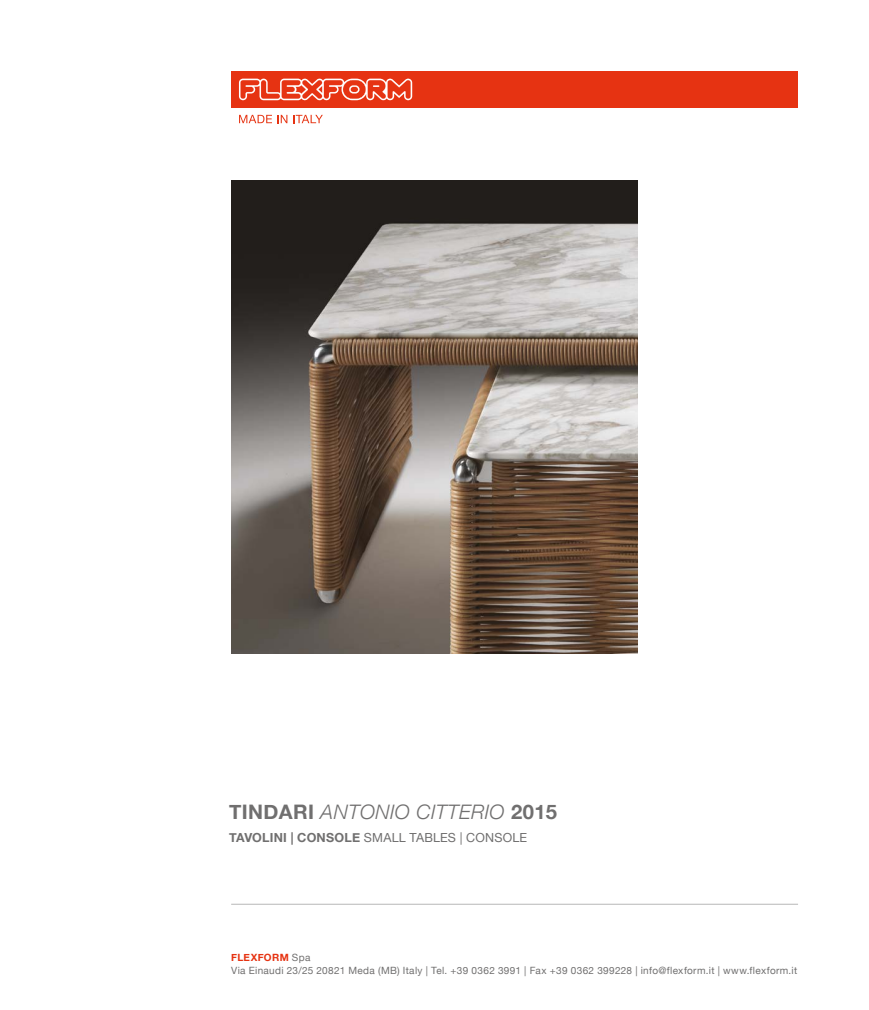
<style>
.page{position:relative;width:869px;height:1010px;background:#fff}
.page>*{position:absolute;margin:0;border:0;box-sizing:border-box;transform-origin:0 0}
.t1{font:italic 300 20px "Helvetica Neue";letter-spacing:.02em;color:#706f6f}
.t2{font:12.5px "Helvetica Neue";letter-spacing:.015em;color:#706f6f}
.t3{font:10px/12.5px "Helvetica Neue";letter-spacing:.035em;color:#706f6f}
.s1{font-weight:700;font-style:normal}
.s2{font-weight:700}
.s3{font-weight:700;color:#e63312}
</style>
<div class="page">
<hr style="left:231px;top:904px;width:566px;height:1px;background:#c6c6c6">
<div style="left:231px;top:71px;width:566px;height:36px;background:#e63312"></div>
<svg style="left:239px;top:78px;width:173px;height:23px"></svg>
<svg style="left:239px;top:115px;width:48px;height:8px"></svg>
<svg style="left:293px;top:115px;width:30px;height:8px"></svg>
<img style="left:231px;top:180px;width:406px;height:473px">
<h1 class="t1" style="left:229px;top:800px;width:329px"><span class="s1">TINDARI</span> ANTONIO CITTERIO <span class="s1">2015</span></h1>
<p class="t2" style="left:229px;top:828px;width:299px"><span class="s2">TAVOLINI | CONSOLE</span> SMALL TABLES | CONSOLE</p>
<p class="t3" style="left:231px;top:952px;width:567px"><span class="s3">FLEXFORM</span> Spa<br>Via Einaudi 23/25 20821 Meda (MB) Italy | Tel. +39 0362 3991 | Fax +39 0362 399228 | info@flexform.it | www.flexform.it</p>
</div>
